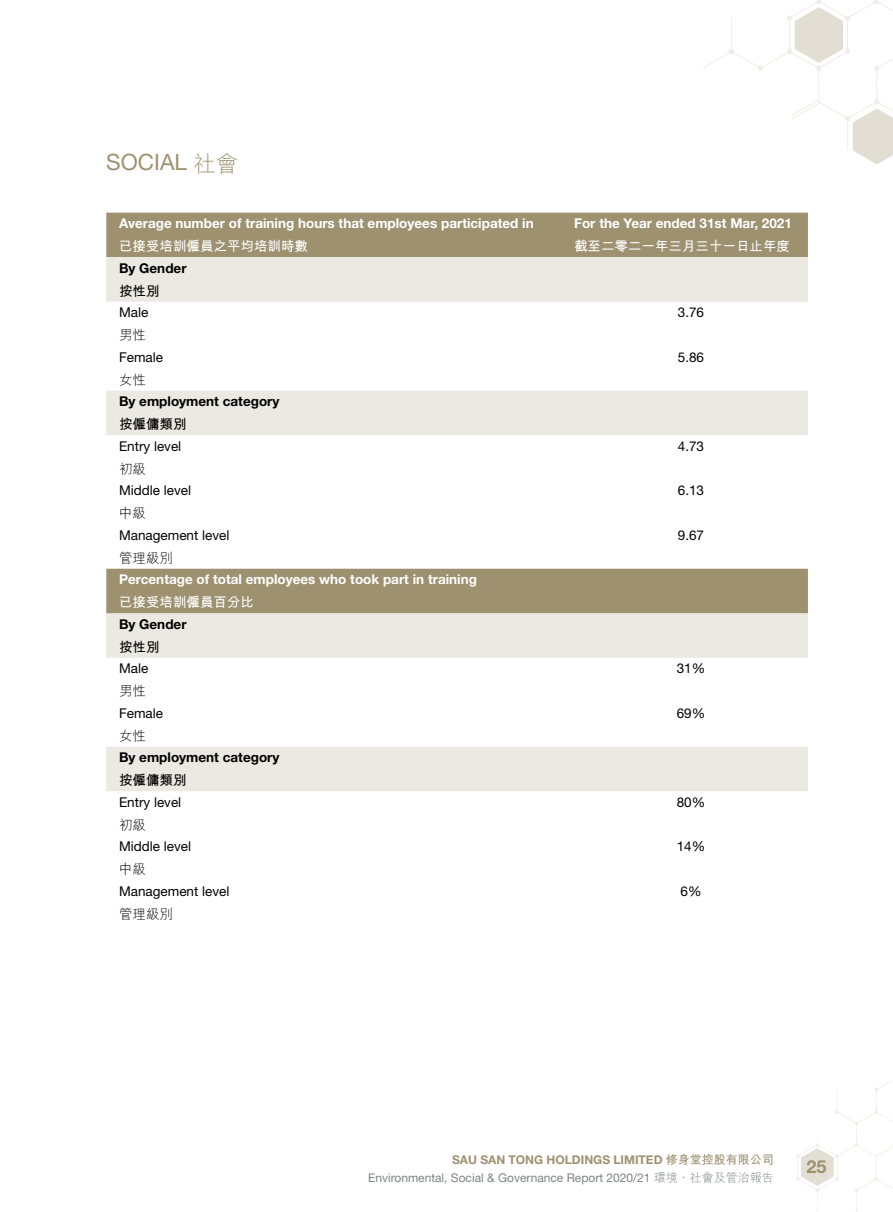
<style>
.page{position:relative;width:893px;height:1212px;background:#fff}
.page>*{position:absolute;margin:0;border:0;box-sizing:border-box;transform-origin:0 0}
.t1{font:22.5px "Helvetica Neue LT Std";color:#9d9170}
.t2{font:700 18px "Helvetica Neue LT Std";color:#9d9170}
.t3{font:700 13.5px "Helvetica Neue LT Std";color:#fff}
.t4{font:13.5px "Helvetica Neue LT Std";color:#000}
.t5{font:700 13.5px "Helvetica Neue LT Std";color:#000}
.t6{font:700 13.5px "M Hei HK";color:#fff}
.t7{font:300 13.5px "M Hei HK";color:#000}
.t8{font:700 13.5px "M Hei HK";color:#000}
.t9{font:12px/18px "Helvetica Neue LT Std";color:#808284;text-align:right}
.s1{font-family:"M Hei HK";font-weight:300}
.s2{font-weight:700;color:#9d9170}
.s3{font-family:"M Hei HK";font-weight:700;color:#9d9170}
</style>
<div class="page">
<svg style="left:796px;top:1080px;width:97px;height:132px"></svg>
<svg style="left:703px;top:0;width:190px;height:164px"></svg>
<div style="left:106px;top:213px;width:702px;height:44px;background:#9d9170"></div>
<svg style="left:106px;top:257px;width:702px;height:534px"></svg>
<div style="left:106px;top:569px;width:702px;height:44px;background:#9d9170"></div>
<h1 class="t1" style="left:106px;top:149px;width:134px">SOCIAL <span class="s1">社會</span></h1>
<p class="t3" style="left:119px;top:215px;width:416px">Average number of training hours that employees participated in</p>
<p class="t3" style="left:574px;top:215px;width:219px">For the Year ended 31st Mar, 2021</p>
<p class="t6" style="left:119px;top:236px;width:190px">已接受培訓僱員之平均培訓時數</p>
<p class="t6" style="left:574px;top:236px;width:217px">截至二零二一年三月三十一日止年度</p>
<p class="t5" style="left:119px;top:260px;width:69px">By Gender</p>
<p class="t8" style="left:119px;top:281px;width:42px">按性別</p>
<p class="t4" style="left:119px;top:304px;width:31px">Male</p>
<p class="t4" style="left:678px;top:304px;width:28px">3.76</p>
<p class="t7" style="left:119px;top:326px;width:28px">男性</p>
<p class="t4" style="left:119px;top:349px;width:46px">Female</p>
<p class="t4" style="left:678px;top:349px;width:28px">5.86</p>
<p class="t7" style="left:119px;top:370px;width:28px">女性</p>
<p class="t5" style="left:119px;top:393px;width:162px">By employment category</p>
<p class="t8" style="left:119px;top:414px;width:69px">按僱傭類別</p>
<p class="t4" style="left:119px;top:438px;width:64px">Entry level</p>
<p class="t4" style="left:678px;top:438px;width:28px">4.73</p>
<p class="t7" style="left:119px;top:459px;width:28px">初級</p>
<p class="t4" style="left:119px;top:482px;width:74px">Middle level</p>
<p class="t4" style="left:678px;top:482px;width:28px">6.13</p>
<p class="t7" style="left:119px;top:504px;width:28px">中級</p>
<p class="t4" style="left:119px;top:527px;width:112px">Management level</p>
<p class="t4" style="left:678px;top:527px;width:28px">9.67</p>
<p class="t7" style="left:119px;top:548px;width:55px">管理級別</p>
<p class="t3" style="left:119px;top:571px;width:359px">Percentage of total employees who took part in training</p>
<p class="t6" style="left:119px;top:592px;width:136px">已接受培訓僱員百分比</p>
<p class="t5" style="left:119px;top:615px;width:69px">By Gender</p>
<p class="t8" style="left:119px;top:637px;width:42px">按性別</p>
<p class="t4" style="left:119px;top:660px;width:31px">Male</p>
<p class="t4" style="left:677px;top:660px;width:30px">31%</p>
<p class="t7" style="left:119px;top:682px;width:28px">男性</p>
<p class="t4" style="left:119px;top:705px;width:46px">Female</p>
<p class="t4" style="left:677px;top:705px;width:30px">69%</p>
<p class="t7" style="left:119px;top:726px;width:28px">女性</p>
<p class="t5" style="left:119px;top:749px;width:162px">By employment category</p>
<p class="t8" style="left:119px;top:770px;width:69px">按僱傭類別</p>
<p class="t4" style="left:119px;top:794px;width:64px">Entry level</p>
<p class="t4" style="left:677px;top:794px;width:30px">80%</p>
<p class="t7" style="left:119px;top:815px;width:28px">初級</p>
<p class="t4" style="left:119px;top:838px;width:74px">Middle level</p>
<p class="t4" style="left:677px;top:838px;width:30px">14%</p>
<p class="t7" style="left:119px;top:860px;width:28px">中級</p>
<p class="t4" style="left:119px;top:883px;width:112px">Management level</p>
<p class="t4" style="left:680px;top:883px;width:23px">6%</p>
<p class="t7" style="left:119px;top:904px;width:55px">管理級別</p>
<p class="t9" style="left:368px;top:1150px;width:407px"><span class="s2">SAU SAN TONG HOLDINGS LIMITED</span> <span class="s3">修身堂控股有限公司<br></span>Environmental, Social &amp; Governance Report 2020/21 <span class="s1">環境、社會及管治報告</span></p>
<h2 class="t2" style="left:806px;top:1156px;width:22px">25</h2>
</div>
